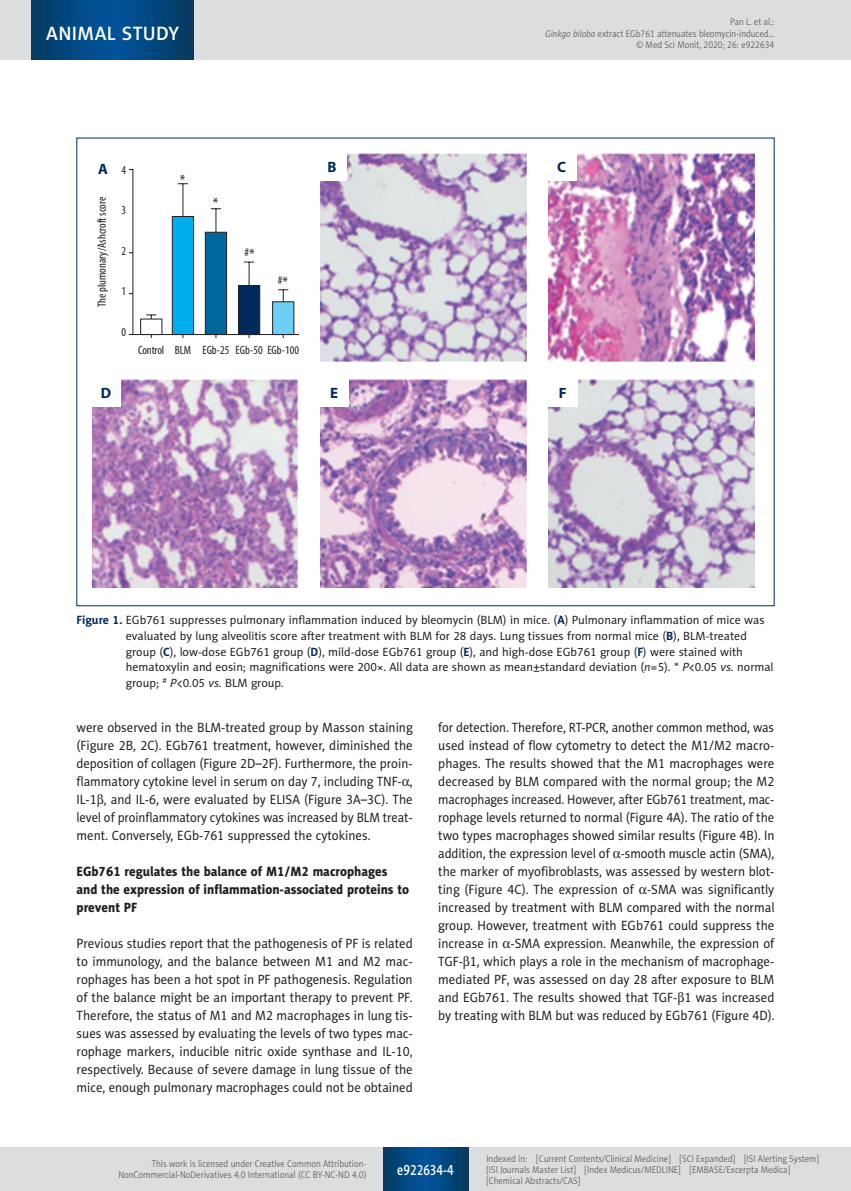
<style>
.page{position:relative;width:851px;height:1191px;background:#fff}
.page>*{position:absolute;margin:0;border:0;box-sizing:border-box;transform-origin:0 0}
.t1{font:19.5px "Naomi Sans EFN Medium";letter-spacing:.015em;color:#fff}
.t2{font:15px "Naomi Sans EFN Medium";color:#fff;scale:.8 1}
.t3{font:700 15px "Myriad Pro";color:#00295c}
.t4{font:condensed 15px "Myriad Pro";color:#231f20}
.MSM_Body{font:13.5px/18px "Naomi Sans EFN";color:#231f20;text-align:justify;scale:.93 1}
.MSM_Body-2{font:13.5px/18px "Naomi Sans EFN";color:#231f20;text-align:justify;scale:.95 1}
.MSM_Headline_2{font:13.5px/18px "Naomi Sans EFN Heavy";color:#231f20;scale:.95 1}
.MSM_Rycina_tytul{font:12px/15.8px "Naomi Sans EFN";color:#231f20}
.t5{font:condensed 12px "Myriad Pro";color:#231f20}
.t6{font:9.75px/11.2px "Naomi Sans EFN Light";color:#57585a;text-align:right;scale:.9 1}
.s1{font-size:15px}
.s2{font-style:italic}
.s3{font-weight:700;color:#00295c}
.s4{font-family:"Standard Sym L"}
</style>
<div class="page">
<img style="left:320px;top:154px;width:206px;height:207px">
<img style="left:548px;top:154px;width:206px;height:207px">
<img style="left:548px;top:380px;width:206px;height:207px">
<img style="left:320px;top:380px;width:206px;height:207px">
<img style="left:93px;top:380px;width:205px;height:207px">
<hr style="left:129px;top:334px;width:170px;height:1px;background:#231f20">
<hr style="left:132px;top:169px;width:1px;height:165px;background:#231f20">
<svg style="left:140px;top:183px;width:49px;height:155px"></svg>
<div style="left:172px;top:216px;width:22px;height:119px;background:#00aeef;border:1px solid #231f20"></div>
<hr style="left:215px;top:209px;width:1px;height:129px;background:#231f20">
<div style="left:205px;top:232px;width:22px;height:103px;background:#00679d;border:1px solid #231f20"></div>
<hr style="left:249px;top:262px;width:1px;height:76px;background:#231f20">
<div style="left:238px;top:285px;width:22px;height:50px;background:#00295c;border:1px solid #231f20"></div>
<hr style="left:283px;top:290px;width:1px;height:48px;background:#231f20">
<div style="left:272px;top:301px;width:22px;height:34px;background:#6bcff6;border:1px solid #231f20"></div>
<div style="left:317px;top:152px;width:30px;height:28px;background:#fff"></div>
<div style="left:319px;top:378px;width:30px;height:28px;background:#fff"></div>
<div style="left:91px;top:378px;width:30px;height:28px;background:#fff"></div>
<div style="left:547px;top:152px;width:29px;height:28px;background:#fff"></div>
<div style="left:548px;top:378px;width:29px;height:28px;background:#fff"></div>
<div style="left:0;top:1148px;width:850px;height:43px;background:#dcdddf"></div>
<svg style="left:383px;top:1147px;width:85px;height:43px;background:#02477e"></svg>
<div style="left:0;top:0;width:850px;height:60px;background:#dcdddf"></div>
<hr style="left:850px;top:0;width:1px;height:60px;background:#dcdddf">
<svg style="left:32px;top:0;width:161px;height:60px;background:#02477f"></svg>
<h1 class="t1" style="left:46px;top:22px;width:134px">ANIMAL STUDY</h1>
<p class="t3" style="left:98px;top:159px;width:11px">A</p>
<p class="t3" style="left:327px;top:157px;width:11px">B</p>
<p class="t5" style="left:122px;top:162px;width:6px">4</p>
<p class="t5" style="left:122px;top:203px;width:6px">3</p>
<p class="t5" style="left:122px;top:243px;width:6px">2</p>
<p class="t5" style="left:122px;top:284px;width:6px">1</p>
<p class="t5" style="left:122px;top:324px;width:6px">0</p>
<p class="t4" style="left:180px;top:171px;width:7px">*</p>
<p class="t5" style="left:94px;top:307px;width:112px;rotate:-90deg">The plumonary/Ashcroft score</p>
<p class="t4" style="left:213px;top:194px;width:7px">*</p>
<p class="t5" style="left:244px;top:244px;width:12px">#<span class="s1">*</span></p>
<p class="t5" style="left:278px;top:273px;width:12px">#<span class="s1">*</span></p>
<p class="t5" style="left:138px;top:342px;width:162px">Control BLM EGb-25 EGb-50 EGb-100</p>
<p class="t3" style="left:101px;top:383px;width:12px">D</p>
<p class="t3" style="left:330px;top:383px;width:10px">E</p>
<p class="t6" style="left:545px;top:16px;width:256px">Pan L. et al.:<br><span class="s2">Ginkgo biloba</span> extract EGb761 attenuates bleomycin-induced… © Med Sci Monit, 2020; 26: e922634</p>
<p class="t3" style="left:557px;top:157px;width:10px">C</p>
<p class="t3" style="left:559px;top:383px;width:9px">F</p>
<p class="MSM_Rycina_tytul" style="left:126px;top:612px;width:649px;text-indent:-49px"><span class="s3">Figure 1.</span> EGb761 suppresses pulmonary inflammation induced by bleomycin (BLM) in mice. (<span class="s3">A</span>) Pulmonary inflammation of mice was evaluated by lung alveolitis score after treatment with BLM for 28 days. Lung tissues from normal mice (<span class="s3">B</span>), BLM-treated group (<span class="s3">C</span>), low-dose EGb761 group (<span class="s3">D</span>), mild-dose EGb761 group (<span class="s3">E</span>), and high-dose EGb761 group (<span class="s3">F</span>) were stained with hematoxylin and eosin; magnifications were 200×. All data are shown as mean±standard deviation (<span class="s2">n</span>=5). * <span class="s2">P</span>&lt;0.05 <span class="s2">vs.</span> normal group; <sup>#</sup> <span class="s2">P</span>&lt;0.05 <span class="s2">vs.</span> BLM group.</p>
<p class="MSM_Body-2" style="left:77px;top:718px;width:355px">were observed in the BLM-treated group by Masson staining (Figure 2B, 2C). EGb761 treatment, however, diminished the deposition of collagen (Figure 2D–2F). Furthermore, the proin&shy;flammatory cytokine level in serum on day 7, including TNF-<span class="s4">a</span>, IL-1<span class="s4">b</span>, and IL-6, were evaluated by ELISA (Figure 3A–3C). The level of proinflammatory cytokines was increased by BLM treat&shy;ment. Conversely, EGb-761 suppressed the cytokines.</p>
<p class="MSM_Headline_2" style="left:77px;top:862px;width:351px">EGb761 regulates the balance of M1/M2 macrophages and the expression of inflammation-associated proteins to prevent PF</p>
<p class="MSM_Body-2" style="left:77px;top:934px;width:355px">Previous studies report that the pathogenesis of PF is related to immunology, and the balance between M1 and M2 mac&shy;rophages has been a hot spot in PF pathogenesis. Regulation of the balance might be an important therapy to prevent PF.<br>Therefore, the status of M1 and M2 macrophages in lung tis&shy;sues was assessed by evaluating the levels of two types mac&shy;rophage markers, inducible nitric oxide synthase and IL-10, respectively. Because of severe damage in lung tissue of the mice, enough pulmonary macrophages could not be obtained</p>
<p class="MSM_Body" style="left:438px;top:718px;width:363px">for detection. Therefore, RT-PCR, another common method, was used instead of flow cytometry to detect the M1/M2 macro&shy;phages. The results showed that the M1 macrophages were decreased by BLM compared with the normal group; the M2 macrophages increased. However, after EGb761 treatment, mac&shy;rophage levels returned to normal (Figure 4A). The ratio of the two types macrophages showed similar results (Figure 4B). In addition, the expression level of <span class="s4">a</span>-smooth muscle actin (SMA), the marker of myofibroblasts, was assessed by western blot&shy;ting (Figure 4C). The expression of <span class="s4">a</span>-SMA was significantly increased by treatment with BLM compared with the normal group. However, treatment with EGb761 could suppress the increase in <span class="s4">a</span>-SMA expression. Meanwhile, the expression of TGF-<span class="s4">b</span>1, which plays a role in the mechanism of macrophage&shy;mediated PF, was assessed on day 28 after exposure to BLM and EGb761. The results showed that TGF-<span class="s4">b</span>1 was increased by treating with BLM but was reduced by EGb761 (Figure 4D).</p>
<p class="t6" style="left:118px;top:1158px;width:277px">This work is licensed under Creative Common Attribution-<br>NonCommercial-NoDerivatives 4.0 International (CC BY-NC-ND 4.0)</p>
<p class="t2" style="left:397px;top:1160px;width:72px">e922634-4</p>
<p class="t6" style="left:486px;top:1152px;width:371px;text-align:left">Indexed in: [Current Contents/Clinical Medicine] [SCI Expanded] [ISI Alerting System] [ISI Journals Master List] [Index Medicus/MEDLINE] [EMBASE/Excerpta Medica] [Chemical Abstracts/CAS]</p>
</div>
